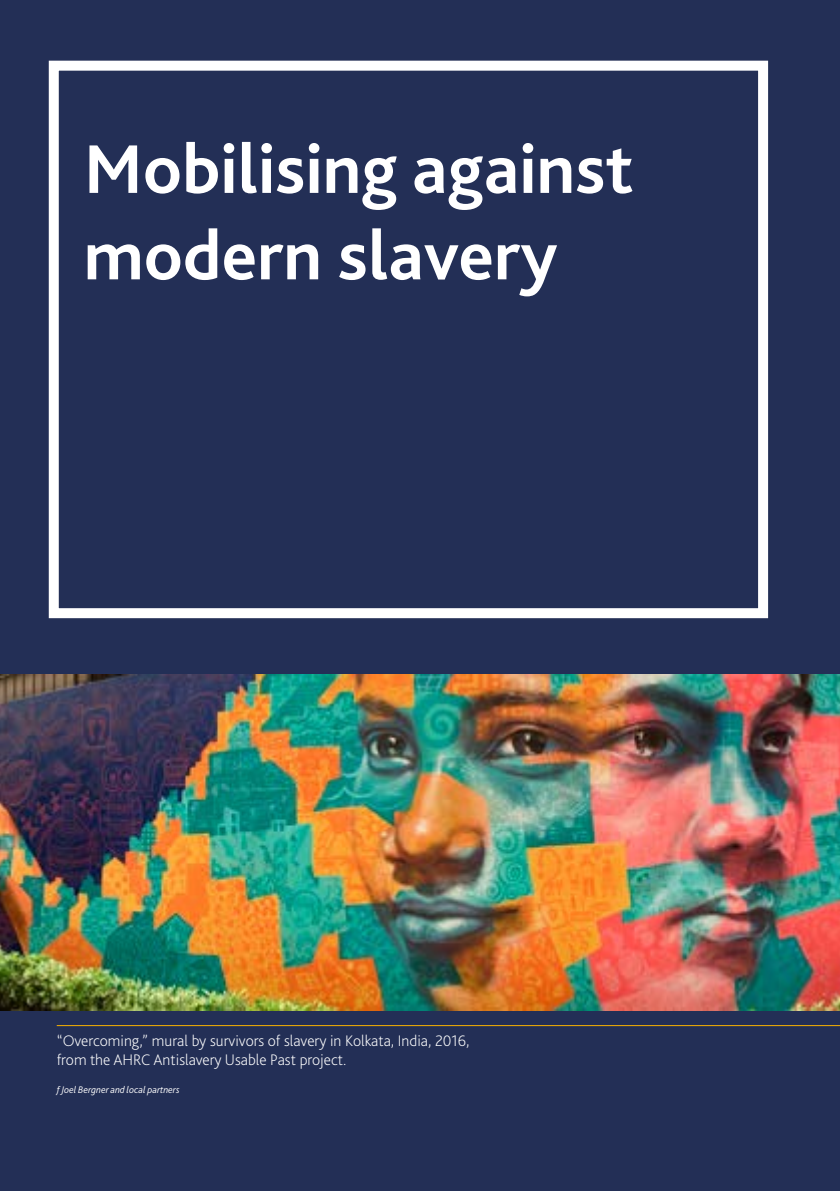
<style>
.page{position:relative;width:840px;height:1191px;background:#fff}
.page>*{position:absolute;margin:0;border:0;box-sizing:border-box;transform-origin:0 0}
.t1{font:700 72px/86.4px "Bliss 2";color:#fff}
.t2{font:200 16px/19.2px "Bliss 2";color:#fff}
.t3{font:italic 300 10px "Bliss 2";color:#fff}
</style>
<div class="page">
<div style="left:0;top:0;width:839px;height:1191px;background:#232f56"></div>
<hr style="left:57px;top:1025px;width:782px;height:1px;background:#f8b100">
<img style="left:0;top:675px;width:839px;height:336px">
<div style="left:49px;top:61px;width:718px;height:557px;border:10px solid #fff"></div>
<h1 class="t1" style="left:84px;top:124px;width:551px">Mobilising against modern slavery</h1>
<p class="t2" style="left:57px;top:1030px;width:414px">“Overcoming,” mural by survivors of slavery in Kolkata, India, 2016, from the AHRC Antislavery Usable Past project.</p>
<p class="t3" style="left:57px;top:1083px;width:124px">f Joel Bergner and local partners</p>
</div>
